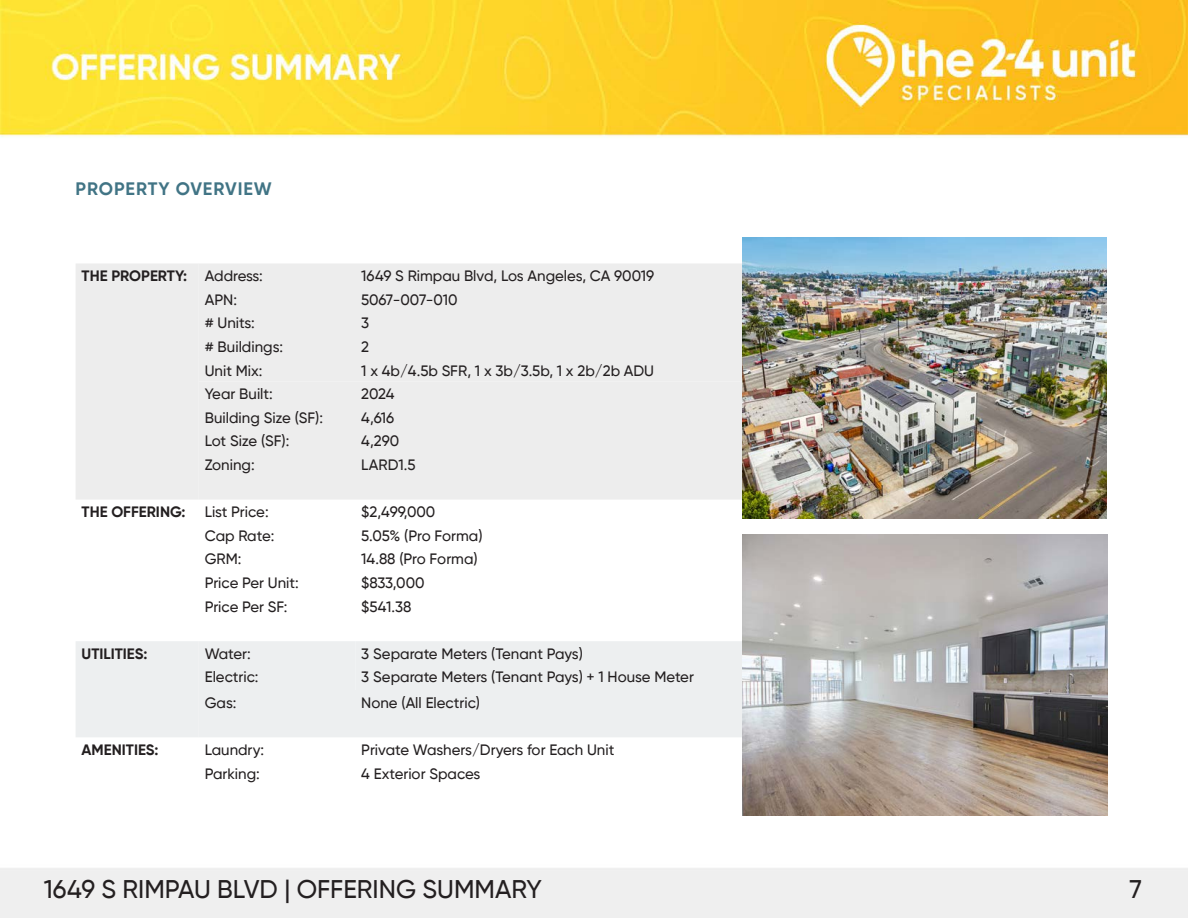
<style>
.page{position:relative;width:1188px;height:918px;background:#fff}
.page>*{position:absolute;margin:0;border:0;box-sizing:border-box;transform-origin:0 0}
.t1{font:500 25.5px "Gilroy";color:#231f20}
.t2{font:700 18px "Gilroy";letter-spacing:.05em;color:#417485}
.t3{font:500 15px "Gilroy";color:#231f20}
.t4{font:700 15px "Gilroy";color:#231f20}
.t5{font:500 15px "Gilroy";letter-spacing:-.02em;color:#231f20}
</style>
<div class="page">
<img style="left:0;top:0;width:1188px;height:918px">
<div style="left:76px;top:263px;width:666px;height:237px;background:#ededed"></div>
<div style="left:76px;top:641px;width:123px;height:96px;background:#edeff0"></div>
<div style="left:199px;top:641px;width:543px;height:96px;background:#edeff0"></div>
<div style="left:355px;top:641px;width:387px;height:49px;background:#edeff0"></div>
<div style="left:355px;top:690px;width:708px;height:24px;background:#edeff0"></div>
<img style="left:742px;top:237px;width:365px;height:281px">
<img style="left:742px;top:535px;width:366px;height:281px">
<p class="t2" style="left:76px;top:178px;width:198px">PROPERTY OVERVIEW</p>
<p class="t4" style="left:82px;top:266px;width:107px">THE PROPERTY:</p>
<p class="t3" style="left:205px;top:267px;width:60px">Address:</p>
<p class="t3" style="left:361px;top:267px;width:295px">1649 S Rimpau Blvd, Los Angeles, CA 90019</p>
<p class="t3" style="left:205px;top:290px;width:34px">APN:</p>
<p class="t5" style="left:361px;top:290px;width:98px">5067-007-010</p>
<p class="t3" style="left:205px;top:314px;width:52px"># Units:</p>
<p class="t3" style="left:361px;top:314px;width:10px">3</p>
<p class="t3" style="left:205px;top:337px;width:80px"># Buildings:</p>
<p class="t3" style="left:361px;top:337px;width:9px">2</p>
<p class="t3" style="left:205px;top:361px;width:59px">Unit Mix:</p>
<p class="t3" style="left:361px;top:361px;width:294px">1 x 4b/4.5b SFR, 1 x 3b/3.5b, 1 x 2b/2b ADU</p>
<p class="t3" style="left:205px;top:385px;width:70px">Year Built:</p>
<p class="t3" style="left:361px;top:385px;width:35px">2024</p>
<p class="t3" style="left:205px;top:408px;width:120px">Building Size (SF):</p>
<p class="t3" style="left:361px;top:408px;width:34px">4,616</p>
<p class="t3" style="left:205px;top:432px;width:86px">Lot Size (SF):</p>
<p class="t3" style="left:361px;top:432px;width:39px">4,290</p>
<p class="t3" style="left:205px;top:455px;width:51px">Zoning:</p>
<p class="t3" style="left:361px;top:455px;width:56px">LARD1.5</p>
<p class="t4" style="left:82px;top:503px;width:105px">THE OFFERING:</p>
<p class="t3" style="left:205px;top:503px;width:65px">List Price:</p>
<p class="t3" style="left:361px;top:503px;width:76px">$2,499,000</p>
<p class="t3" style="left:205px;top:526px;width:71px">Cap Rate:</p>
<p class="t3" style="left:361px;top:526px;width:123px">5.05% (Pro Forma)</p>
<p class="t3" style="left:205px;top:550px;width:38px">GRM:</p>
<p class="t3" style="left:361px;top:550px;width:118px">14.88 (Pro Forma)</p>
<p class="t3" style="left:205px;top:574px;width:96px">Price Per Unit:</p>
<p class="t3" style="left:361px;top:574px;width:65px">$833,000</p>
<p class="t3" style="left:205px;top:597px;width:84px">Price Per SF:</p>
<p class="t3" style="left:361px;top:597px;width:52px">$541.38</p>
<p class="t4" style="left:82px;top:644px;width:67px">UTILITIES:</p>
<p class="t3" style="left:205px;top:644px;width:48px">Water:</p>
<p class="t3" style="left:361px;top:644px;width:223px">3 Separate Meters (Tenant Pays)</p>
<p class="t3" style="left:205px;top:668px;width:55px">Electric:</p>
<p class="t3" style="left:361px;top:668px;width:334px">3 Separate Meters (Tenant Pays) + 1 House Meter</p>
<p class="t3" style="left:205px;top:693px;width:33px">Gas:</p>
<p class="t3" style="left:361px;top:693px;width:120px">None (All Electric)</p>
<p class="t4" style="left:82px;top:740px;width:78px">AMENITIES:</p>
<p class="t3" style="left:205px;top:740px;width:61px">Laundry:</p>
<p class="t3" style="left:361px;top:740px;width:255px">Private Washers/Dryers for Each Unit</p>
<p class="t3" style="left:205px;top:764px;width:57px">Parking:</p>
<p class="t3" style="left:361px;top:764px;width:121px">4 Exterior Spaces</p>
<p class="t1" style="left:44px;top:874px;width:500px">1649 S RIMPAU BLVD | OFFERING SUMMARY</p>
<p class="t1" style="left:1129px;top:874px;width:14px">7</p>
</div>
